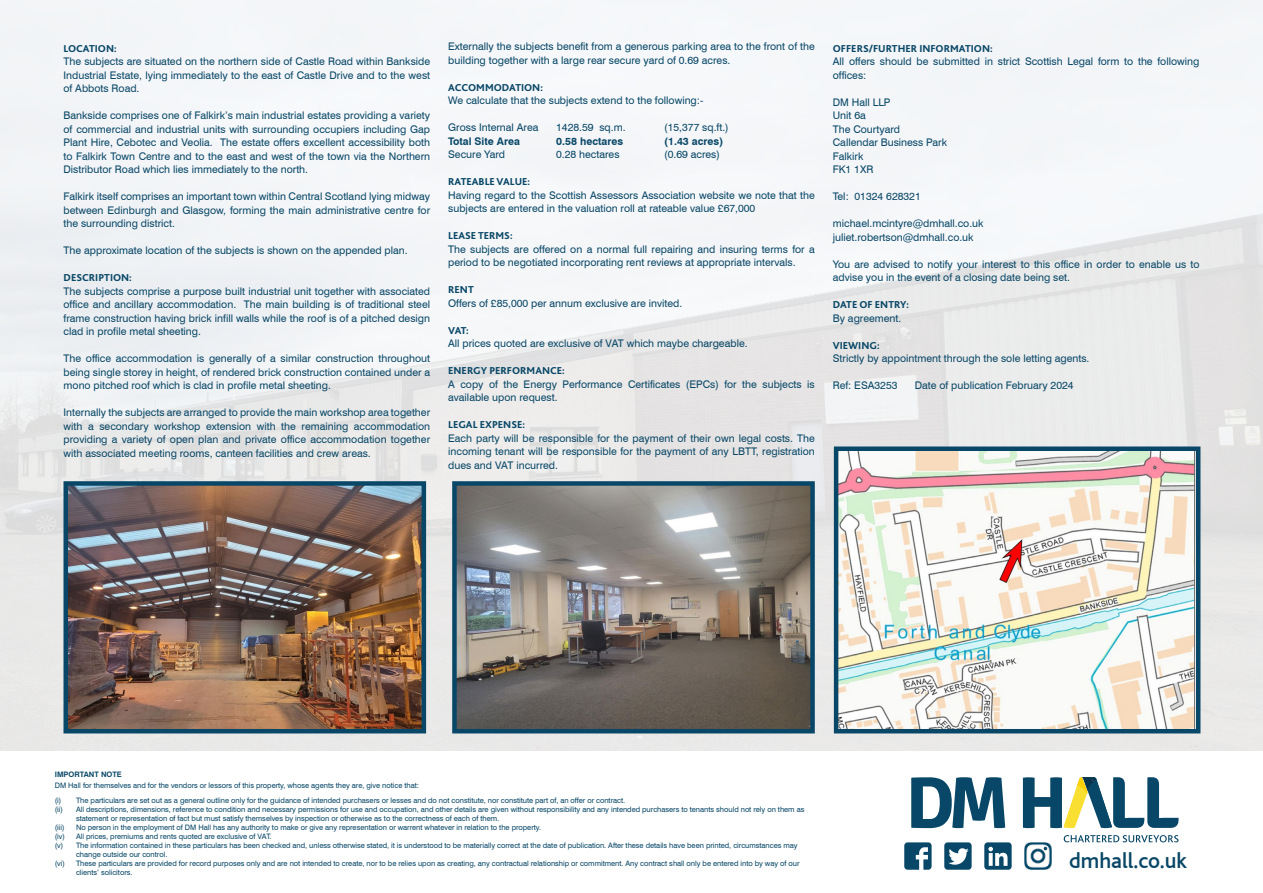
<style>
.page{position:relative;width:1263px;height:893px;background:#fff}
.page>*{position:absolute;margin:0;border:0;box-sizing:border-box;transform-origin:0 0}
.t1{font:500 22.5px "Bliss";color:#084767}
._5_body_text{font:10.5px/13.5px "Swiss 721 BT";color:#084767;text-align:justify}
._6_heads{font:800 10.5px "Bliss 2";color:#084767}
._5_body_text-2{font:700 10.5px "Swiss 721 BT";color:#084767}
.t2{font:7.5px/9px "Swiss 721 BT";letter-spacing:-.005em;color:#084767}
.t3{font:700 7.5px "Swiss 721 BT";letter-spacing:-.005em;color:#084767}
</style>
<div class="page">
<svg style="left:904px;top:842px;width:27px;height:28px"></svg>
<div style="left:944px;top:842px;width:28px;height:28px;background:#084767;border-radius:3px"></div>
<svg style="left:948px;top:848px;width:20px;height:17px"></svg>
<div style="left:984px;top:842px;width:28px;height:28px;background:#084767;border-radius:3px"></div>
<svg style="left:988px;top:847px;width:19px;height:19px"></svg>
<img style="left:1024px;top:842px;width:28px;height:28px">
<svg style="left:911px;top:777px;width:94px;height:51px"></svg>
<svg style="left:1064px;top:835px;width:114px;height:7px"></svg>
<svg style="left:1023px;top:777px;width:155px;height:51px"></svg>
<img style="left:68px;top:486px;width:353px;height:242px">
<div style="left:63px;top:481px;width:363px;height:252px;border:4px solid #084767"></div>
<img style="left:457px;top:486px;width:353px;height:242px">
<div style="left:452px;top:481px;width:363px;height:252px;border:4px solid #084767"></div>
<img style="left:839px;top:451px;width:355px;height:277px">
<hr style="left:1194px;top:449px;width:1px;height:282px;background:#666">
<div style="left:834px;top:446px;width:366px;height:287px;border:4px solid #084767"></div>
<p class="_6_heads" style="left:64px;top:42px;width:55px">LOCATION:</p>
<p class="_5_body_text" style="left:64px;top:55px;width:368px">The subjects are situated on the northern side of Castle Road within Bankside Industrial Estate, lying immediately to the east of Castle Drive and to the west of Abbots Road.</p>
<p class="_5_body_text" style="left:64px;top:109px;width:368px">Bankside comprises one of Falkirk’s main industrial estates providing a variety of commercial and industrial units with surrounding occupiers including Gap Plant Hire, Cebotec and Veolia. The estate offers excellent accessibility both to Falkirk Town Centre and to the east and west of the town via the Northern Distributor Road which lies immediately to the north.</p>
<p class="_5_body_text" style="left:64px;top:190px;width:368px">Falkirk itself comprises an important town within Central Scotland lying midway between Edinburgh and Glasgow, forming the main administrative centre for the surrounding district.</p>
<p class="_5_body_text" style="left:64px;top:244px;width:346px">The approximate location of the subjects is shown on the appended plan.</p>
<p class="_6_heads" style="left:64px;top:271px;width:70px">DESCRIPTION:</p>
<p class="_5_body_text" style="left:64px;top:284px;width:368px">The subjects comprise a purpose built industrial unit together with associated office and ancillary accommodation. The main building is of traditional steel frame construction having brick infill walls while the roof is of a pitched design clad in profile metal sheeting.</p>
<p class="_5_body_text" style="left:64px;top:352px;width:368px">The office accommodation is generally of a similar construction throughout being single storey in height, of rendered brick construction contained under a mono pitched roof which is clad in profile metal sheeting.</p>
<p class="_5_body_text" style="left:64px;top:406px;width:368px">Internally the subjects are arranged to provide the main workshop area together with a secondary workshop extension with the remaining accommodation providing a variety of open plan and private office accommodation together with associated meeting rooms, canteen facilities and crew areas.</p>
<p class="_5_body_text" style="left:448px;top:40px;width:368px">Externally the subjects benefit from a generous parking area to the front of the building together with a large rear secure yard of 0.69 acres.</p>
<p class="_6_heads" style="left:448px;top:81px;width:96px">ACCOMMODATION:</p>
<p class="_5_body_text" style="left:448px;top:94px;width:257px">We calculate that the subjects extend to the following:-</p>
<p class="_5_body_text" style="left:448px;top:121px;width:92px">Gross Internal Area</p>
<p class="_5_body_text" style="left:556px;top:121px;width:71px">1428.59 sq.m.</p>
<p class="_5_body_text" style="left:664px;top:121px;width:66px">(15,377 sq.ft.)</p>
<p class="_5_body_text-2" style="left:448px;top:135px;width:73px">Total Site Area</p>
<p class="_5_body_text-2" style="left:556px;top:135px;width:68px">0.58 hectares</p>
<p class="_5_body_text-2" style="left:664px;top:135px;width:61px">(1.43 acres)</p>
<p class="_5_body_text" style="left:448px;top:148px;width:58px">Secure Yard</p>
<p class="_5_body_text" style="left:556px;top:148px;width:65px">0.28 hectares</p>
<p class="_5_body_text" style="left:664px;top:148px;width:57px">(0.69 acres)</p>
<p class="_6_heads" style="left:448px;top:175px;width:83px">RATEABLE VALUE:</p>
<p class="_5_body_text" style="left:448px;top:188px;width:368px">Having regard to the Scottish Assessors Association website we note that the subjects are entered in the valuation roll at rateable value £67,000</p>
<p class="_6_heads" style="left:448px;top:229px;width:66px">LEASE TERMS:</p>
<p class="_5_body_text" style="left:448px;top:242px;width:368px">The subjects are offered on a normal full repairing and insuring terms for a period to be negotiated incorporating rent reviews at appropriate intervals.</p>
<p class="_6_heads" style="left:448px;top:283px;width:27px">RENT</p>
<p class="_5_body_text" style="left:448px;top:296px;width:236px">Offers of £85,000 per annum exclusive are invited.</p>
<p class="_6_heads" style="left:448px;top:324px;width:22px">VAT:</p>
<p class="_5_body_text" style="left:448px;top:337px;width:301px">All prices quoted are exclusive of VAT which maybe chargeable.</p>
<p class="_6_heads" style="left:448px;top:364px;width:118px">ENERGY PERFORMANCE:</p>
<p class="_5_body_text" style="left:448px;top:377px;width:368px">A copy of the Energy Performance Certificates (EPCs) for the subjects is available upon request.</p>
<p class="_6_heads" style="left:448px;top:418px;width:78px">LEGAL EXPENSE:</p>
<p class="_5_body_text" style="left:448px;top:431px;width:368px">Each party will be responsible for the payment of their own legal costs. The incoming tenant will be responsible for the payment of any LBTT, registration dues and VAT incurred.</p>
<p class="_6_heads" style="left:833px;top:42px;width:161px">OFFERS/FURTHER INFORMATION:</p>
<p class="_5_body_text" style="left:833px;top:55px;width:368px">All offers should be submitted in strict Scottish Legal form to the following offices:</p>
<p class="_5_body_text" style="left:833px;top:95px;width:59px">DM Hall LLP</p>
<p class="_5_body_text" style="left:833px;top:109px;width:35px">Unit 6a</p>
<p class="_5_body_text" style="left:833px;top:122px;width:69px">The Courtyard</p>
<p class="_5_body_text" style="left:833px;top:136px;width:116px">Callendar Business Park</p>
<p class="_5_body_text" style="left:833px;top:149px;width:32px">Falkirk</p>
<p class="_5_body_text" style="left:833px;top:163px;width:42px">FK1 1XR</p>
<p class="_5_body_text" style="left:833px;top:190px;width:90px">Tel: 01324 628321</p>
<p class="_5_body_text" style="left:833px;top:217px;width:152px">michael.mcintyre@dmhall.co.uk</p>
<p class="_5_body_text" style="left:833px;top:230px;width:142px">juliet.robertson@dmhall.co.uk</p>
<p class="_5_body_text" style="left:833px;top:257px;width:368px">You are advised to notify your interest to this office in order to enable us to advise you in the event of a closing date being set.</p>
<p class="_6_heads" style="left:833px;top:298px;width:78px">DATE OF ENTRY:</p>
<p class="_5_body_text" style="left:833px;top:311px;width:70px">By agreement.</p>
<p class="_6_heads" style="left:833px;top:339px;width:48px">VIEWING:</p>
<p class="_5_body_text" style="left:833px;top:352px;width:258px">Strictly by appointment through the sole letting agents.</p>
<p class="_5_body_text" style="left:833px;top:379px;width:66px">Ref: ESA3253</p>
<p class="_5_body_text" style="left:915px;top:379px;width:160px">Date of publication February 2024</p>
<p class="t3" style="left:55px;top:770px;width:68px">IMPORTANT NOTE</p>
<p class="t2" style="left:55px;top:781px;width:366px">DM Hall for themselves and for the vendors or lessors of this property, whose agents they are, give notice that:</p>
<p class="t2" style="left:55px;top:796px;width:572px">(i) The particulars are set out as a general outline only for the guidance of intended purchasers or lesses and do not constitute, nor constitute part of, an offer or contract.</p>
<p class="t2" style="left:55px;top:805px;width:10px">(ii)</p>
<p class="t2" style="left:76px;top:805px;width:730px">All descriptions, dimensions, reference to condition and necessary permissions for use and occupation, and other details are given without responsibility and any intended purchasers to tenants should not rely on them as statement or representation of fact but must satisfy themselves by inspection or otherwise as to the correctness of each of them.</p>
<p class="t2" style="left:55px;top:823px;width:11px">(iii)</p>
<p class="t2" style="left:76px;top:823px;width:467px">No person in the employment of DM Hall has any authority to make or give any representation or warrent whatever in relation to the property.</p>
<p class="t2" style="left:55px;top:832px;width:218px">(iv) All prices, premiums and rents quoted are exclusive of VAT.</p>
<p class="t2" style="left:76px;top:841px;width:723px;text-indent:-21px">(v) The information contained in these particulars has been checked and, unless otherwise stated, it is understood to be materially correct at the date of publication. After these details have been printed, circumstances may change outside our control.</p>
<p class="t2" style="left:55px;top:859px;width:12px">(vi)</p>
<p class="t2" style="left:76px;top:859px;width:725px">These particulars are provided for record purposes only and are not intended to create, nor to be relies upon as creating, any contractual relationship or commitment. Any contract shall only be entered into by way of our clients’ solicitors.</p>
<p class="t1" style="left:1069px;top:849px;width:119px">dmhall.co.uk</p>
</div>
